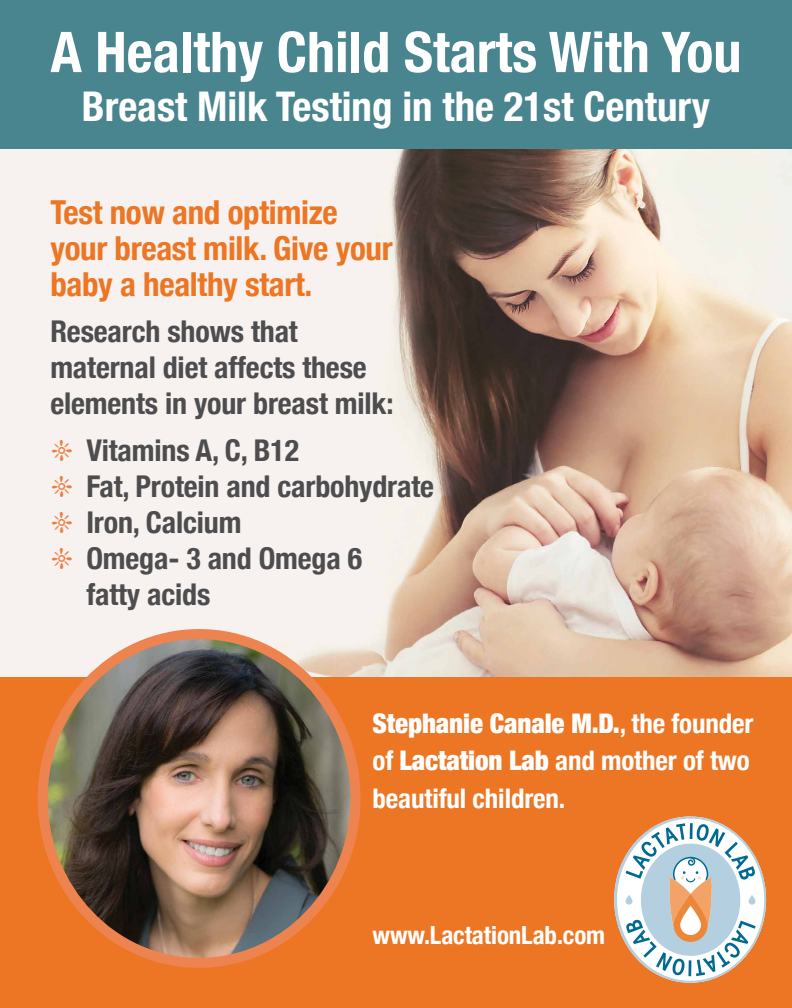
<style>
.page{position:relative;width:792px;height:1008px;background:#fff}
.page>*{position:absolute;margin:0;border:0;box-sizing:border-box;transform-origin:0 0}
.t1{font:700 condensed 56.3px "Helvetica Neue";color:#fff}
.t2{font:700 condensed 40.95px "Helvetica Neue";color:#fff}
.t3{font:700 condensed 33px/36px "Helvetica Neue";letter-spacing:-.01em;color:#ec7624}
.t4{font:700 condensed 30px/36px "Helvetica Neue";letter-spacing:-.005em;color:#4d4d4f}
.t5{font:700 condensed 27px/37.5px "Helvetica Neue";letter-spacing:-.005em;color:#fff}
.t6{font:700 condensed 25px "Helvetica Neue";letter-spacing:-.005em;color:#fff}
.s1{font-weight:900}
</style>
<div class="page">
<div style="left:0;top:677px;width:792px;height:331px;background:#ec7624"></div>
<img style="left:0;top:148px;width:792px;height:529px">
<img style="left:43px;top:634px;width:313px;height:329px">
<div style="left:38px;top:629px;width:322px;height:339px;border:10px solid #ed844f;border-radius:50%"></div>
<svg style="left:614px;top:816px;width:152px;height:167px"></svg>
<svg style="left:674px;top:894px;width:33px;height:48px"></svg>
<svg style="left:680px;top:906px;width:21px;height:29px"></svg>
<div style="left:0;top:0;width:792px;height:148px;background:#49858e"></div>
<svg style="left:52px;top:440px;width:20px;height:21px"></svg>
<svg style="left:52px;top:476px;width:20px;height:21px"></svg>
<svg style="left:52px;top:512px;width:20px;height:21px"></svg>
<svg style="left:52px;top:548px;width:20px;height:21px"></svg>
<h1 class="t1" style="left:51px;top:5px;width:692px">A Healthy Child Starts With You</h1>
<h2 class="t2" style="left:82px;top:73px;width:630px">Breast Milk Testing in the 21st Century</h2>
<p class="t3" style="left:50px;top:192px;width:344px">Test now and optimize your breast milk. Give your baby a healthy start.</p>
<p class="t4" style="left:50px;top:312px;width:345px">Research shows that maternal diet affects these elements in your breast milk:</p>
<p class="t4" style="left:86px;top:430px;width:349px">Vitamins A, C, B12<br>Fat, Protein and carbohydrate<br>Iron, Calcium<br>Omega- 3 and Omega 6<br>fatty acids</p>
<p class="t5" style="left:373px;top:703px;width:383px"><span class="s1">Stephanie Canale M.D.</span>, the founder of <span class="s1">Lactation Lab</span> and mother of two beautiful children.</p>
<p class="t6" style="left:373px;top:914px;width:234px">www.LactationLab.com</p>
</div>
